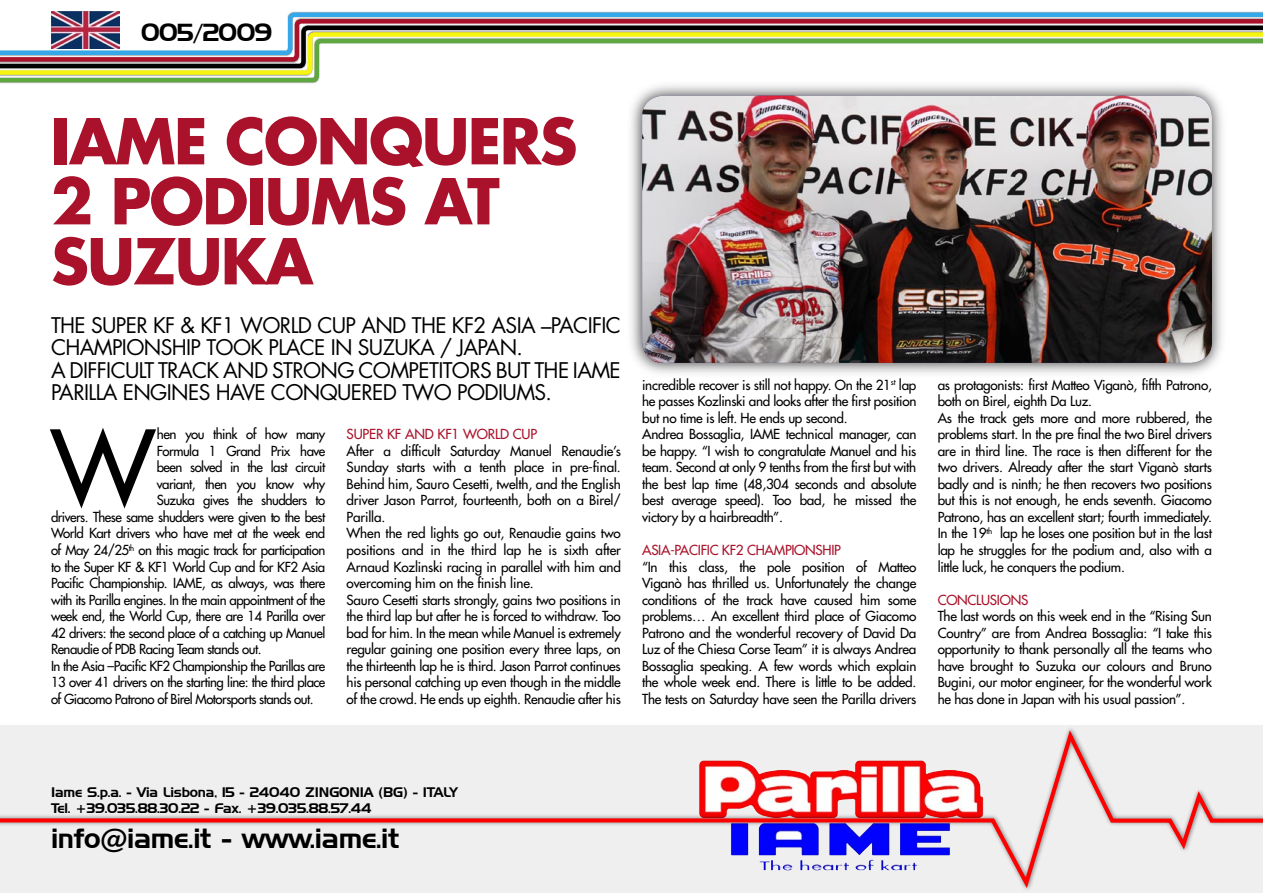
<style>
.page{position:relative;width:1263px;height:893px;background:#fff}
.page>*{position:absolute;margin:0;border:0;box-sizing:border-box;transform-origin:0 0}
.t1{font:101.1px "Futura";color:#000}
.t2{font:700 61.5px/60px "Futura";letter-spacing:-.03em;color:#a9122a}
.t3{font:27px "Handel Gothic BT";letter-spacing:-.01em;color:#000}
.t4{font:24px "Handel Gothic BT";letter-spacing:-.02em;color:#000}
.t5{font:21px/22.5px "Futura";letter-spacing:-.03em;color:#000}
.t6{font:13.5px/16.5px "Futura";letter-spacing:-.02em;color:#000}
.t7{font:13.5px "Futura";letter-spacing:-.04em;color:#000}
.t8{font:13.5px/16.5px "Handel Gothic BT";letter-spacing:-.01em;color:#000}
.t9{font:13.5px "Futura";letter-spacing:-.02em;color:#a9122a}
</style>
<div class="page">
<svg style="left:0;top:725px;width:1263px;height:168px"></svg>
<svg style="left:287px;top:11px;width:976px;height:6px"></svg>
<svg style="left:287px;top:17px;width:976px;height:6px;background:#b45262"></svg>
<svg style="left:287px;top:23px;width:976px;height:7px;background:#514547"></svg>
<svg style="left:287px;top:30px;width:976px;height:7px;background:#e1df50"></svg>
<svg style="left:0;top:37px;width:1263px;height:47px"></svg>
<img style="left:51px;top:11px;width:69px;height:38px">
<div style="left:628px;top:81px;width:599px;height:297px;background:#000;opacity:.75"></div>
<img style="left:642px;top:96px;width:570px;height:267px">
<h3 class="t4" style="left:141px;top:17px;width:135px">004/2009</h3>
<h3 class="t4" style="left:177px;top:17px;width:18px">5</h3>
<h2 class="t2" style="left:51px;top:110px;width:528px">IAME CONQUERS<br>2 PODIUMS AT<br>SUZUKA</h2>
<h3 class="t5" style="left:51px;top:314px;width:571px">THE SUPER KF &amp; KF1 WORLD CUP AND THE KF2 ASIA –PACIFIC CHAMPIONSHIP TOOK PLACE IN SUZUKA / JAPAN.<br>A DIFFICULT TRACK AND STRONG COMPETITORS BUT THE IAME PARILLA ENGINES HAVE CONQUERED TWO PODIUMS.</h3>
<h1 class="t1" style="left:51px;top:405px;width:105px">W</h1>
<p class="t7" style="left:157px;top:426px;width:170px">hen you think of how many</p>
<p class="t7" style="left:157px;top:443px;width:170px">Formula 1 Grand Prix have</p>
<p class="t7" style="left:157px;top:459px;width:170px">been solved in the last circuit</p>
<p class="t7" style="left:157px;top:476px;width:170px">variant, then you know why</p>
<p class="t7" style="left:157px;top:492px;width:170px">Suzuka gives the shudders to</p>
<p class="t7" style="left:51px;top:509px;width:276px">drivers. These same shudders were given to the best</p>
<p class="t7" style="left:51px;top:525px;width:276px">World Kart drivers who have met at the week end</p>
<p class="t7" style="left:51px;top:542px;width:276px">of May 24/25<sup>th</sup> on this magic track for participation</p>
<p class="t7" style="left:51px;top:558px;width:276px">to the Super KF &amp; KF1 World Cup and for KF2 Asia</p>
<p class="t7" style="left:51px;top:575px;width:276px">Pacific Championship. IAME, as always, was there</p>
<p class="t7" style="left:51px;top:591px;width:276px">with its Parilla engines. In the main appointment of the</p>
<p class="t7" style="left:51px;top:608px;width:276px">week end, the World Cup, there are 14 Parilla over</p>
<p class="t7" style="left:51px;top:624px;width:276px">42 drivers: the second place of a catching up Manuel</p>
<p class="t7" style="left:51px;top:641px;width:212px">Renaudie of PDB Racing Team stands out.</p>
<p class="t7" style="left:51px;top:657px;width:276px">In the Asia –Pacific KF2 Championship the Parillas are</p>
<p class="t7" style="left:51px;top:674px;width:276px">13 over 41 drivers on the starting line: the third place</p>
<p class="t7" style="left:51px;top:690px;width:264px">of Giacomo Patrono of Birel Motorsports stands out.</p>
<p class="t9" style="left:347px;top:426px;width:192px">SUPER KF AND KF1 WORLD CUP</p>
<p class="t6" style="left:347px;top:443px;width:276px">After a difficult Saturday Manuel Renaudie’s Sunday starts with a tenth place in pre-final.<br>Behind him, Sauro Cesetti, twelth, and the English driver Jason Parrot, fourteenth, both on a Birel/ Parilla.<br>When the red lights go out, Renaudie gains two positions and in the third lap he is sixth after Arnaud Kozlinski racing in parallel with him and overcoming him on the finish line.<br>Sauro Cesetti starts strongly, gains two positions in the third lap but after he is forced to withdraw. Too bad for him. In the mean while Manuel is extremely regular gaining one position every three laps, on the thirteenth lap he is third. Jason Parrot continues his personal catching up even though in the middle of the crowd. He ends up eighth. Renaudie after his</p>
<p class="t6" style="left:642px;top:377px;width:276px">incredible recover is still not happy. On the 21<sup>st</sup> lap he passes Kozlinski and looks after the first position but no time is left. He ends up second.<br>Andrea Bossaglia, IAME technical manager, can be happy. “I wish to congratulate Manuel and his team. Second at only 9 tenths from the first but with the best lap time (48,304 seconds and absolute best average speed). Too bad, he missed the victory by a hairbreadth”.</p>
<p class="t9" style="left:642px;top:542px;width:200px">ASIA-PACIFIC KF2 CHAMPIONSHIP</p>
<p class="t6" style="left:642px;top:558px;width:276px;text-align:justify">“In this class, the pole position of Matteo Viganò has thrilled us. Unfortunately the change conditions of the track have caused him some problems… An excellent third place of Giacomo Patrono and the wonderful recovery of David Da Luz of the Chiesa Corse Team” it is always Andrea Bossaglia speaking. A few words which explain the whole week end. There is little to be added.<br>The tests on Saturday have seen the Parilla drivers</p>
<p class="t6" style="left:938px;top:377px;width:276px">as protagonists: first Matteo Viganò, fifth Patrono, both on Birel, eighth Da Luz.<br>As the track gets more and more rubbered, the problems start. In the pre final the two Birel drivers are in third line. The race is then different for the two drivers. Already after the start Viganò starts badly and is ninth; he then recovers two positions but this is not enough, he ends seventh. Giacomo Patrono, has an excellent start; fourth immediately.<br>In the 19<sup>th</sup> lap he loses one position but in the last lap he struggles for the podium and, also with a little luck, he conquers the podium.</p>
<p class="t9" style="left:938px;top:591px;width:92px">CONCLUSIONS</p>
<p class="t6" style="left:938px;top:608px;width:276px;text-align:justify">The last words on this week end in the “Rising Sun Country” are from Andrea Bossaglia: “I take this opportunity to thank personally all the teams who have brought to Suzuka our colours and Bruno Bugini, our motor engineer, for the wonderful work he has done in Japan with his usual passion”.</p>
<p class="t8" style="left:51px;top:783px;width:408px">Iame S.p.a. - Via Lisbona, 15 - 24040 ZINGONIA (BG) - ITALY<br>Tel. +39.035.88.30.22 - Fax. +39.035.88.57.44</p>
<h3 class="t3" style="left:51px;top:822px;width:350px">info@iame.it - www.iame.it</h3>
</div>
